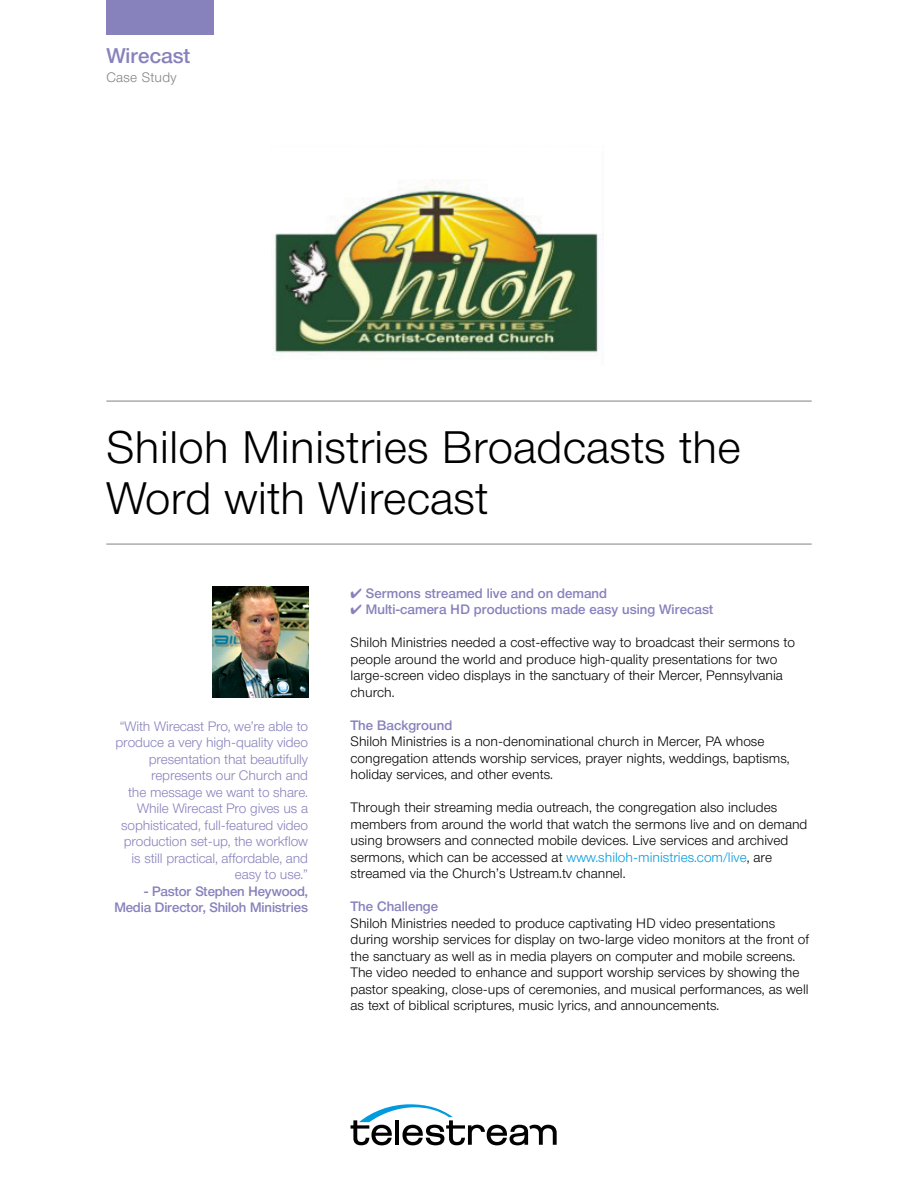
<style>
.page{position:relative;width:918px;height:1188px;background:#fff}
.page>*{position:absolute;margin:0;border:0;box-sizing:border-box;transform-origin:0 0}
.t1{font:300 45px/51px "Neue Helvetica BQ";color:#000}
.t2{font:500 21px "Neue Helvetica BQ";color:#8781bc}
.t3{font:300 13.5px/16.5px "Neue Helvetica BQ";color:#000}
.t4{font:300 13.5px/16.5px "Neue Helvetica BQ";letter-spacing:-.01em;color:#8781bc;text-align:right}
.t5{font:500 13.5px/16.5px "Neue Helvetica BQ";color:#8781bc;text-align:right}
.t6{font:300 13.5px "Neue Helvetica BQ";letter-spacing:.02em;color:#808285}
.s1{color:#009bdf}
</style>
<div class="page">
<svg style="left:351px;top:1104px;width:206px;height:41px"></svg>
<img style="left:213px;top:587px;width:95px;height:111px">
<img style="left:274px;top:179px;width:330px;height:176px">
<hr style="left:106px;top:401px;width:706px;height:1px;background:#808285">
<hr style="left:106px;top:544px;width:706px;height:1px;background:#808285">
<div style="left:106px;top:0;width:108px;height:34px;background:#8781bc"></div>
<h2 class="t2" style="left:106px;top:43px;width:86px">Wirecast</h2>
<p class="t6" style="left:106px;top:69px;width:72px">Case Study</p>
<h1 class="t1" style="left:106px;top:422px;width:636px">Shiloh Ministries Broadcasts the<br>Word with Wirecast</h1>
<p class="t4" style="left:116px;top:718px;width:194px">“With Wirecast Pro, we’re able to produce a very high-quality video presentation that beautifully represents our Church and<br>the message we want to share.<br>While Wirecast Pro gives us a sophisticated, full-featured video production set-up, the workflow is still practical, affordable, and easy to use.”</p>
<p class="t5" style="left:114px;top:883px;width:195px">- Pastor Stephen Heywood,<br>Media Director, Shiloh Ministries</p>
<p class="t5" style="left:351px;top:584px;width:258px">✔ Sermons streamed live and on demand</p>
<p class="t5" style="left:351px;top:601px;width:364px">✔ Multi-camera HD productions made easy using Wirecast</p>
<p class="t3" style="left:351px;top:634px;width:446px">Shiloh Ministries needed a cost-effective way to broadcast their sermons to people around the world and produce high-quality presentations for two large-screen video displays in the sanctuary of their Mercer, Pennsylvania church.</p>
<p class="t5" style="left:351px;top:716px;width:103px">The Background</p>
<p class="t3" style="left:351px;top:733px;width:441px">Shiloh Ministries is a non-denominational church in Mercer, PA whose congregation attends worship services, prayer nights, weddings, baptisms, holiday services, and other events.</p>
<p class="t3" style="left:351px;top:799px;width:458px">Through their streaming media outreach, the congregation also includes members from around the world that watch the sermons live and on demand using browsers and connected mobile devices. Live services and archived sermons, which can be accessed at <span class="s1">www.shiloh-ministries.com/live</span>, are streamed via the Church’s Ustream.tv channel.</p>
<p class="t5" style="left:351px;top:898px;width:89px">The Challenge</p>
<p class="t3" style="left:351px;top:915px;width:460px">Shiloh Ministries needed to produce captivating HD video presentations during worship services for display on two-large video monitors at the front of the sanctuary as well as in media players on computer and mobile screens.<br>The video needed to enhance and support worship services by showing the pastor speaking, close-ups of ceremonies, and musical performances, as well as text of biblical scriptures, music lyrics, and announcements.</p>
</div>
